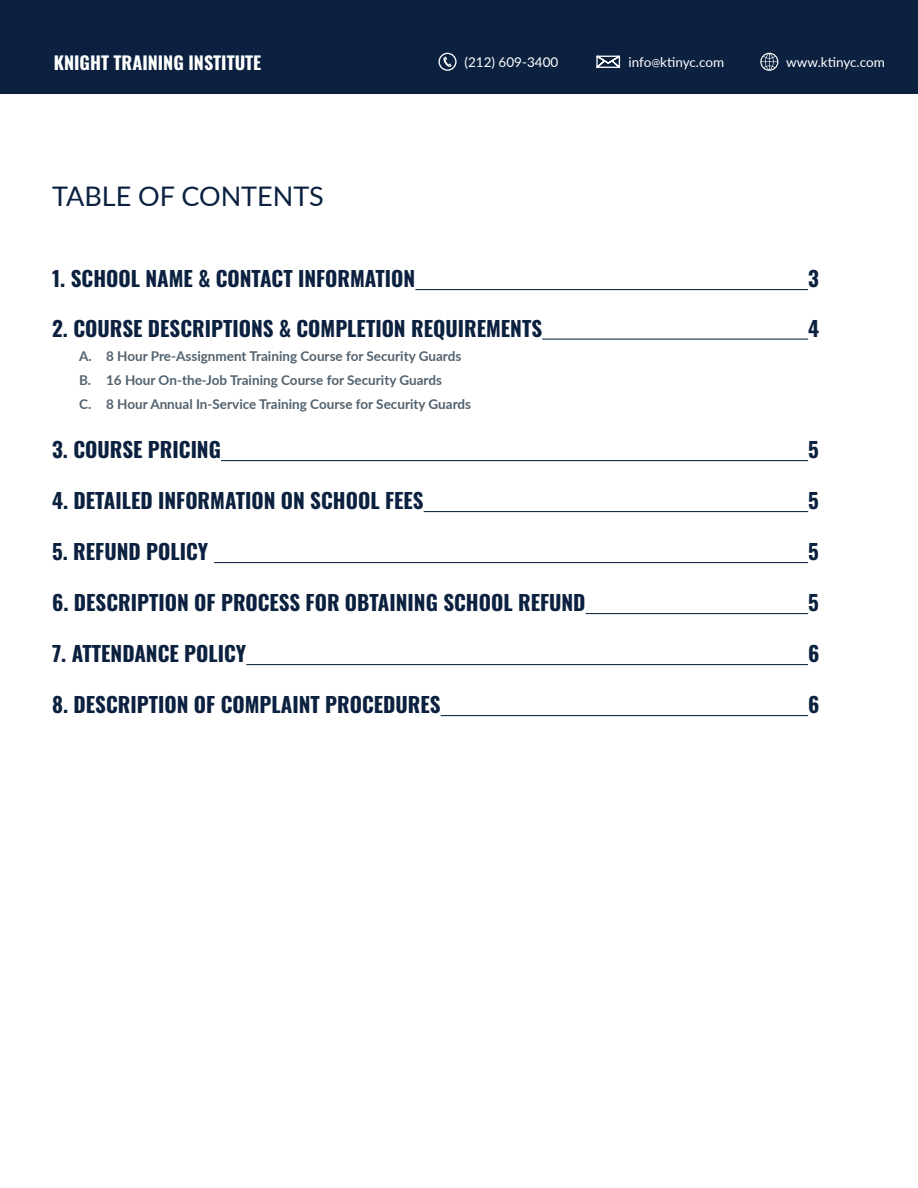
<style>
.page{position:relative;width:918px;height:1188px;background:#fff}
.page>*{position:absolute;margin:0;border:0;box-sizing:border-box;transform-origin:0 0}
.CHAPTER_TITLE4{font:27px "Lato";color:#0b213f}
.CHAPTER_TITLE{font:700 21px "Oswald";color:#0b213f}
.t1{font:700 18px "Oswald";color:#fff}
.body_text_2{font:700 13.5px "Lato";color:#52626f}
.t2{font:13.5px "Lato";color:#fff}
.s1{font-size:10.5px}
</style>
<div class="page">
<div style="left:0;top:0;width:918px;height:94px;background:#0b213f"></div>
<svg style="left:443px;top:57px;width:9px;height:10px"></svg>
<div style="left:438px;top:53px;width:19px;height:18px;border:1px solid #fff;border-radius:50%"></div>
<svg style="left:760px;top:53px;width:18px;height:18px"></svg>
<svg style="left:596px;top:55px;width:25px;height:13px"></svg>
<hr style="left:415px;top:289px;width:393px;height:1px;background:#0b213f">
<hr style="left:542px;top:339px;width:266px;height:1px;background:#0b213f">
<hr style="left:221px;top:460px;width:587px;height:1px;background:#0b213f">
<hr style="left:424px;top:511px;width:384px;height:1px;background:#0b213f">
<hr style="left:214px;top:562px;width:594px;height:1px;background:#0b213f">
<hr style="left:586px;top:613px;width:222px;height:1px;background:#0b213f">
<hr style="left:246px;top:664px;width:562px;height:1px;background:#0b213f">
<hr style="left:441px;top:715px;width:367px;height:1px;background:#0b213f">
<p class="t1" style="left:54px;top:54px;width:209px">KNIGHT TRAINING INSTITUTE</p>
<p class="t2" style="left:464px;top:53px;width:95px">(212) 609-3400</p>
<p class="t2" style="left:629px;top:53px;width:97px">info<span class="s1">@</span>ktinyc.com</p>
<p class="t2" style="left:786px;top:53px;width:100px">www.ktinyc.com</p>
<p class="CHAPTER_TITLE4" style="left:52px;top:177px;width:273px">TABLE OF CONTENTS</p>
<p class="CHAPTER_TITLE" style="left:52px;top:268px;width:365px">1. SCHOOL NAME &amp; CONTACT INFORMATION</p>
<p class="CHAPTER_TITLE" style="left:808px;top:268px;width:12px">3</p>
<p class="CHAPTER_TITLE" style="left:52px;top:317px;width:492px">2. COURSE DESCRIPTIONS &amp; COMPLETION REQUIREMENTS</p>
<p class="CHAPTER_TITLE" style="left:808px;top:317px;width:13px">4</p>
<p class="body_text_2" style="left:79px;top:346px;width:384px">A. 8 Hour Pre-Assignment Training Course for Security Guards</p>
<p class="body_text_2" style="left:79px;top:370px;width:364px">B. 16 Hour On-the-Job Training Course for Security Guards</p>
<p class="body_text_2" style="left:79px;top:394px;width:394px">C. 8 Hour Annual In-Service Training Course for Security Guards</p>
<p class="CHAPTER_TITLE" style="left:52px;top:439px;width:170px">3. COURSE PRICING</p>
<p class="CHAPTER_TITLE" style="left:808px;top:439px;width:12px">5</p>
<p class="CHAPTER_TITLE" style="left:52px;top:490px;width:373px">4. DETAILED INFORMATION ON SCHOOL FEES</p>
<p class="CHAPTER_TITLE" style="left:808px;top:490px;width:12px">5</p>
<p class="CHAPTER_TITLE" style="left:52px;top:541px;width:158px">5. REFUND POLICY</p>
<p class="CHAPTER_TITLE" style="left:808px;top:541px;width:12px">5</p>
<p class="CHAPTER_TITLE" style="left:52px;top:592px;width:535px">6. DESCRIPTION OF PROCESS FOR OBTAINING SCHOOL REFUND</p>
<p class="CHAPTER_TITLE" style="left:808px;top:592px;width:12px">5</p>
<p class="CHAPTER_TITLE" style="left:52px;top:643px;width:196px">7. ATTENDANCE POLICY</p>
<p class="CHAPTER_TITLE" style="left:808px;top:643px;width:13px">6</p>
<p class="CHAPTER_TITLE" style="left:52px;top:694px;width:390px">8. DESCRIPTION OF COMPLAINT PROCEDURES</p>
<p class="CHAPTER_TITLE" style="left:808px;top:694px;width:13px">6</p>
</div>
